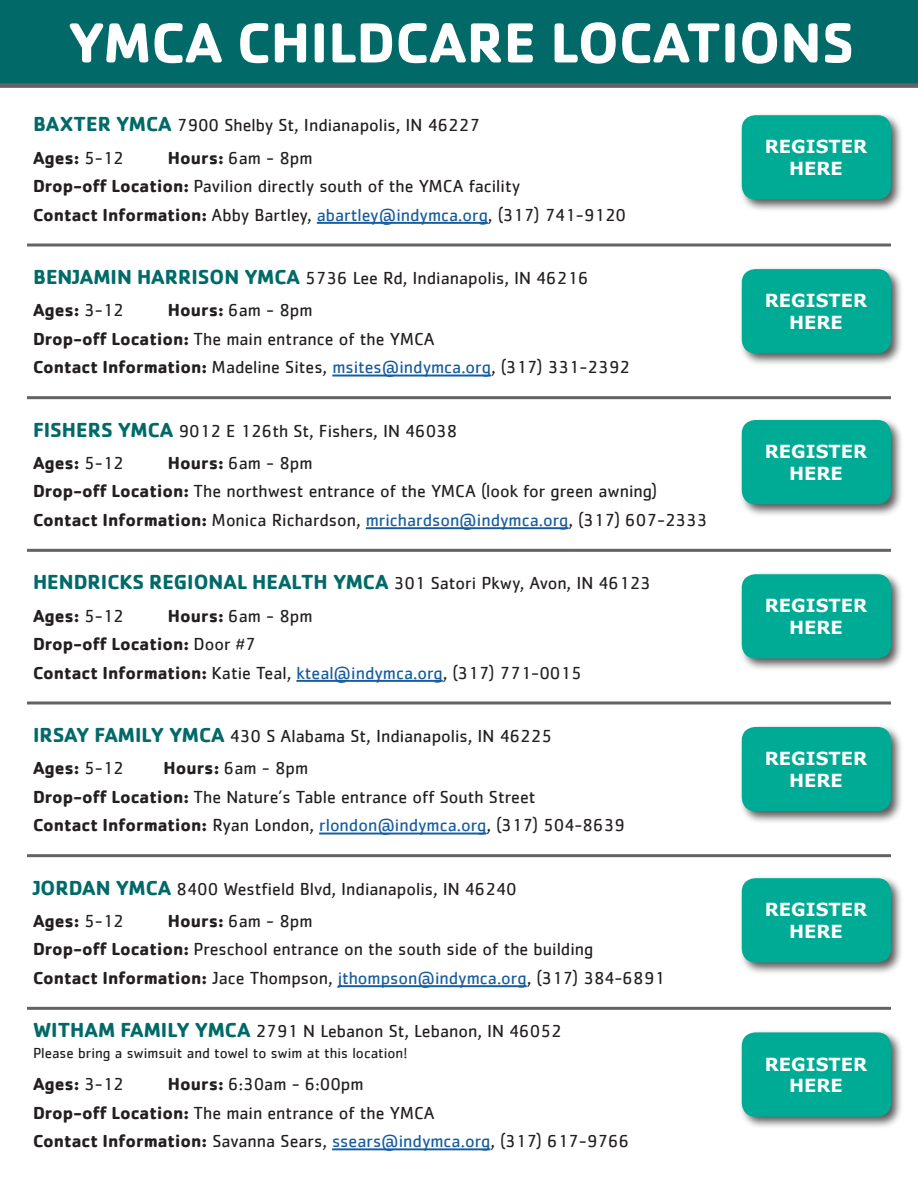
<style>
.page{position:relative;width:918px;height:1188px;background:#fff}
.page>*{position:absolute;margin:0;border:0;box-sizing:border-box;transform-origin:0 0}
.t1{font:700 58.5px "Cachet";color:#fff}
.t2{font:700 21px "Cachet";color:#016a69}
.t3{font:18px "Cachet";color:#231f20}
.t4{font:700 18px "Cachet";color:#231f20}
.t5{font:700 18px/21.6px "Verdana";color:#fff;text-align:center}
.t6{font:15px "Cachet";color:#231f20}
.s1{font-weight:700;font-size:21px;color:#016a69}
.s2{font-weight:400}
.s3{font-weight:700}
.s4{color:#175d9e}
.s5{font-weight:400;font-size:18px;color:#231f20}
</style>
<div class="page">
<div style="left:0;top:0;width:918px;height:84px;background:#016a69"></div>
<div style="left:0;top:83px;width:918px;height:5px;background:#636366"></div>
<div style="left:738px;top:266px;width:166px;height:100px;background:#231f20;opacity:.75"></div>
<div style="left:742px;top:269px;width:149px;height:84px;background:#00ab95;border-radius:14px"></div>
<div style="left:738px;top:571px;width:166px;height:100px;background:#231f20;opacity:.75"></div>
<div style="left:742px;top:574px;width:149px;height:84px;background:#00ab95;border-radius:14px"></div>
<div style="left:738px;top:724px;width:166px;height:100px;background:#231f20;opacity:.75"></div>
<div style="left:742px;top:727px;width:149px;height:84px;background:#00ab95;border-radius:14px"></div>
<div style="left:738px;top:112px;width:166px;height:100px;background:#231f20;opacity:.75"></div>
<div style="left:742px;top:115px;width:149px;height:84px;background:#00ab95;border-radius:14px"></div>
<div style="left:738px;top:875px;width:166px;height:100px;background:#231f20;opacity:.75"></div>
<div style="left:742px;top:878px;width:149px;height:84px;background:#00ab95;border-radius:14px"></div>
<div style="left:738px;top:1029px;width:166px;height:100px;background:#231f20;opacity:.75"></div>
<div style="left:742px;top:1032px;width:149px;height:85px;background:#00ab95;border-radius:14px"></div>
<div style="left:738px;top:417px;width:166px;height:100px;background:#231f20;opacity:.75"></div>
<div style="left:742px;top:420px;width:149px;height:84px;background:#00ab95;border-radius:14px"></div>
<hr style="left:27px;top:244px;width:864px;height:3px;background:#636366">
<hr style="left:27px;top:396px;width:864px;height:3px;background:#636366">
<hr style="left:27px;top:549px;width:864px;height:3px;background:#636366">
<hr style="left:27px;top:702px;width:864px;height:3px;background:#636366">
<hr style="left:27px;top:854px;width:864px;height:3px;background:#636366">
<hr style="left:27px;top:1007px;width:864px;height:3px;background:#636366">
<hr style="left:317px;top:222px;width:171px;height:2px;background:#175d9e">
<hr style="left:332px;top:375px;width:159px;height:2px;background:#175d9e">
<hr style="left:366px;top:527px;width:203px;height:2px;background:#175d9e">
<hr style="left:296px;top:680px;width:147px;height:2px;background:#175d9e">
<hr style="left:319px;top:833px;width:168px;height:2px;background:#175d9e">
<hr style="left:338px;top:985px;width:189px;height:2px;background:#175d9e">
<hr style="left:332px;top:1148px;width:158px;height:2px;background:#175d9e">
<p class="t1" style="left:68px;top:5px;width:788px">YMCA CHILDCARE LOCATIONS</p>
<p class="t3" style="left:33px;top:115px;width:449px"><span class="s1">BAXTER YMCA</span> 7900 Shelby St, Indianapolis, IN 46227</p>
<p class="t4" style="left:33px;top:146px;width:92px">Ages: <span class="s2">5-12</span></p>
<p class="t3" style="left:168px;top:147px;width:146px"><span class="s3">Hours:</span> 6am - 8pm</p>
<p class="t3" style="left:33px;top:176px;width:489px"><span class="s3">Drop-off Location:</span> Pavilion directly south of the YMCA facility</p>
<p class="t3" style="left:33px;top:204px;width:595px"><span class="s3">Contact Information:</span> Abby Bartley, <span class="s4">abartley@indymca.org</span>, (317) 741-9120</p>
<p class="t3" style="left:33px;top:268px;width:557px"><span class="s1">BENJAMIN HARRISON YMCA</span> 5736 Lee Rd, Indianapolis, IN 46216</p>
<p class="t4" style="left:33px;top:298px;width:92px">Ages: <span class="s2">3-12</span></p>
<p class="t3" style="left:168px;top:300px;width:146px"><span class="s3">Hours:</span> 6am - 8pm</p>
<p class="t3" style="left:33px;top:328px;width:403px"><span class="s3">Drop-off Location:</span> The main entrance of the YMCA</p>
<p class="t3" style="left:33px;top:357px;width:598px"><span class="s3">Contact Information:</span> Madeline Sites, <span class="s4">msites@indymca.org</span>, (317) 331-2392</p>
<p class="t3" style="left:33px;top:420px;width:426px"><span class="s1">FISHERS YMCA</span> 9012 E 126th St, Fishers, IN 46038</p>
<p class="t4" style="left:33px;top:451px;width:92px">Ages: <span class="s2">5-12</span></p>
<p class="t3" style="left:168px;top:452px;width:146px"><span class="s3">Hours:</span> 6am - 8pm</p>
<p class="t3" style="left:33px;top:481px;width:626px"><span class="s3">Drop-off Location:</span> The northwest entrance of the YMCA (look for green awning)</p>
<p class="t3" style="left:33px;top:509px;width:676px"><span class="s3">Contact Information:</span> Monica Richardson, <span class="s4">mrichardson@indymca.org</span>, (317) 607-2333</p>
<p class="t2" style="left:33px;top:569px;width:619px">HENDRICKS REGIONAL HEALTH YMCA <span class="s5">301 Satori Pkwy, Avon, IN 46123</span></p>
<p class="t4" style="left:33px;top:604px;width:92px">Ages: <span class="s2">5-12</span></p>
<p class="t3" style="left:168px;top:605px;width:146px"><span class="s3">Hours:</span> 6am - 8pm</p>
<p class="t4" style="left:33px;top:632px;width:224px">Drop-off Location: <span class="s2">Door #7</span></p>
<p class="t3" style="left:33px;top:662px;width:550px"><span class="s3">Contact Information:</span> Katie Teal, <span class="s4">kteal@indymca.org</span>, (317) 771-0015</p>
<p class="t3" style="left:33px;top:726px;width:521px"><span class="s1">IRSAY FAMILY YMCA</span> 430 S Alabama St, Indianapolis, IN 46225</p>
<p class="t4" style="left:33px;top:756px;width:92px">Ages: <span class="s2">5-12</span></p>
<p class="t3" style="left:164px;top:758px;width:146px"><span class="s3">Hours:</span> 6am - 8pm</p>
<p class="t3" style="left:33px;top:786px;width:504px"><span class="s3">Drop-off Location:</span> The Nature’s Table entrance off South Street</p>
<p class="t3" style="left:33px;top:815px;width:593px"><span class="s3">Contact Information:</span> Ryan London, <span class="s4">rlondon@indymca.org</span>, (317) 504-8639</p>
<p class="t3" style="left:33px;top:878px;width:485px"><span class="s1">JORDAN YMCA</span> 8400 Westfield Blvd, Indianapolis, IN 46240</p>
<p class="t4" style="left:33px;top:909px;width:92px">Ages: <span class="s2">5-12</span></p>
<p class="t3" style="left:168px;top:910px;width:146px"><span class="s3">Hours:</span> 6am - 8pm</p>
<p class="t3" style="left:33px;top:939px;width:562px"><span class="s3">Drop-off Location:</span> Preschool entrance on the south side of the building</p>
<p class="t3" style="left:33px;top:967px;width:633px"><span class="s3">Contact Information:</span> Jace Thompson, <span class="s4">jthompson@indymca.org</span>, (317) 384-6891</p>
<p class="t3" style="left:33px;top:1020px;width:530px"><span class="s1">WITHAM FAMILY YMCA</span> 2791 N Lebanon St, Lebanon, IN 46052</p>
<p class="t6" style="left:33px;top:1044px;width:376px">Please bring a swimsuit and towel to swim at this location!</p>
<p class="t4" style="left:33px;top:1072px;width:92px">Ages: <span class="s2">3-12</span></p>
<p class="t3" style="left:168px;top:1074px;width:197px"><span class="s3">Hours:</span> 6:30am - 6:00pm</p>
<p class="t3" style="left:33px;top:1102px;width:403px"><span class="s3">Drop-off Location:</span> The main entrance of the YMCA</p>
<p class="t3" style="left:33px;top:1131px;width:598px"><span class="s3">Contact Information:</span> Savanna Sears, <span class="s4">ssears@indymca.org</span>, (317) 617-9766</p>
<p class="t5" style="left:765px;top:136px;width:104px">REGISTER<br>HERE</p>
<p class="t5" style="left:765px;top:290px;width:104px">REGISTER<br>HERE</p>
<p class="t5" style="left:765px;top:440px;width:104px">REGISTER<br>HERE</p>
<p class="t5" style="left:765px;top:595px;width:104px">REGISTER<br>HERE</p>
<p class="t5" style="left:765px;top:747px;width:104px">REGISTER<br>HERE</p>
<p class="t5" style="left:765px;top:899px;width:104px">REGISTER<br>HERE</p>
<p class="t5" style="left:765px;top:1053px;width:104px">REGISTER<br>HERE</p>
</div>
